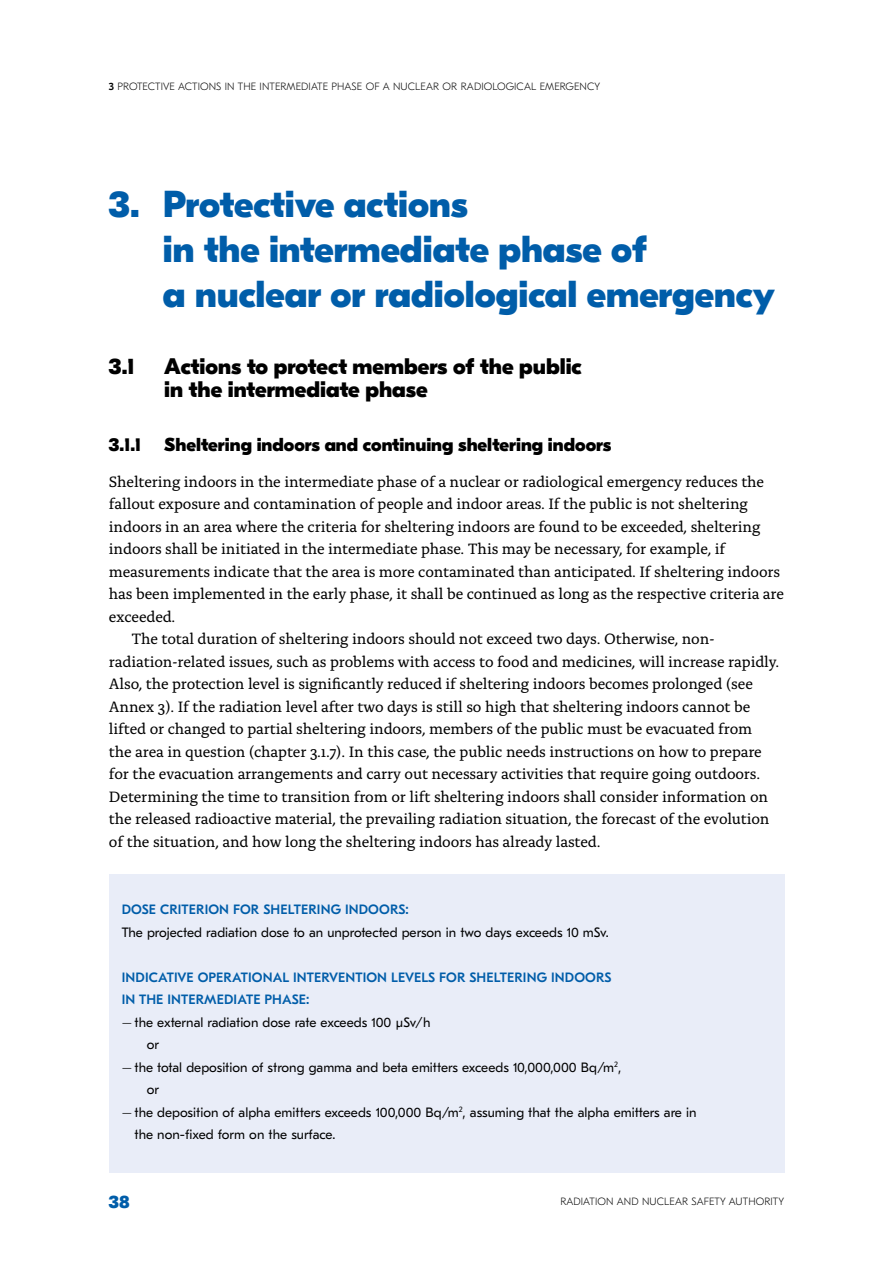
<style>
.page{position:relative;width:893px;height:1263px;background:#fff}
.page>*{position:absolute;margin:0;border:0;box-sizing:border-box;transform-origin:0 0}
.t1{font:800 37.5px/45px "GT Eesti Display";color:#005da9}
.t2{font:800 22.5px/22.5px "GT Eesti Display";color:#000}
.t3{font:800 18.75px "GT Eesti Display";color:#000}
.t4{font:800 18px "GT Eesti Display";color:#005da9}
.P_1{font:15.75px/22.5px "Alda OT";letter-spacing:-.01em;color:#000}
.väriboksin_tekstit_l{font:13.5px/22.5px "GT Eesti Text";color:#000}
.väriboksin_sisältöot{font:500 13.5px/22.5px "GT Eesti Text";letter-spacing:.01em;color:#005da9}
.väriboksin_tekstit{font:13.5px "GT Eesti Text";color:#000}
.t5{font:100 10.5px "GT Eesti Text";letter-spacing:.01em;color:#000}
.s1{font-weight:500}
.s2{font-weight:100}
</style>
<div class="page">
<div style="left:109px;top:874px;width:675px;height:56px;background:#e9edf8"></div>
<div style="left:109px;top:914px;width:675px;height:56px;background:#e9edf8"></div>
<div style="left:109px;top:942px;width:675px;height:78px;background:#e9edf8"></div>
<div style="left:109px;top:1004px;width:675px;height:78px;background:#e9edf8"></div>
<div style="left:109px;top:1049px;width:675px;height:78px;background:#e9edf8"></div>
<div style="left:109px;top:1094px;width:675px;height:78px;background:#e9edf8"></div>
<p class="t5" style="left:109px;top:80px;width:493px"><span class="s1">3</span> PROTECTIVE ACTIONS IN THE INTERMEDIATE PHASE OF A NUCLEAR OR RADIOLOGICAL EMERGENCY</p>
<h1 class="t1" style="left:163px;top:182px;width:614px;text-indent:-54px">3. Protective actions<br>in the intermediate phase of<br>a nuclear or radiological emergency</h1>
<h2 class="t2" style="left:109px;top:356px;width:27px">3.1</h2>
<h2 class="t2" style="left:164px;top:356px;width:419px">Actions to protect members of the public in the intermediate phase</h2>
<h3 class="t3" style="left:109px;top:434px;width:504px">3.1.1 Sheltering indoors and continuing sheltering indoors</h3>
<p class="P_1" style="left:109px;top:472px;width:676px">Sheltering indoors in the intermediate phase of a nuclear or radiological emergency reduces the fallout exposure and contamination of people and indoor areas. If the public is not sheltering indoors in an area where the criteria for sheltering indoors are found to be exceeded, sheltering indoors shall be initiated in the intermediate phase. This may be necessary, for example, if measurements indicate that the area is more contaminated than anticipated. If sheltering indoors has been implemented in the early phase, it shall be continued as long as the respective criteria are exceeded.</p>
<p class="P_1" style="left:109px;top:629px;width:672px;text-indent:22px">The total duration of sheltering indoors should not exceed two days. Otherwise, non&shy;radiation-related issues, such as problems with access to food and medicines, will increase rapidly.<br>Also, the protection level is significantly reduced if sheltering indoors becomes prolonged (see Annex 3). If the radiation level after two days is still so high that sheltering indoors cannot be lifted or changed to partial sheltering indoors, members of the public must be evacuated from<br>the area in question (chapter 3.1.7). In this case, the public needs instructions on how to prepare for the evacuation arrangements and carry out necessary activities that require going outdoors.<br>Determining the time to transition from or lift sheltering indoors shall consider information on the released radioactive material, the prevailing radiation situation, the forecast of the evolution of the situation, and how long the sheltering indoors has already lasted.</p>
<p class="väriboksin_sisältöot" style="left:122px;top:899px;width:289px">DOSE CRITERION FOR SHELTERING INDOORS:</p>
<p class="väriboksin_tekstit" style="left:122px;top:925px;width:488px">The projected radiation dose to an unprotected person in two days exceeds 10 mSv.</p>
<p class="väriboksin_sisältöot" style="left:122px;top:966px;width:491px">INDICATIVE OPERATIONAL INTERVENTION LEVELS FOR SHELTERING INDOORS<br>IN THE INTERMEDIATE PHASE:</p>
<p class="väriboksin_tekstit_l" style="left:147px;top:1011px;width:285px;text-indent:-25px"><span class="s2">–</span> the external radiation dose rate exceeds 100 µSv/h or</p>
<p class="väriboksin_tekstit_l" style="left:147px;top:1056px;width:476px;text-indent:-25px"><span class="s2">–</span> the total deposition of strong gamma and beta emitters exceeds 10,000,000 Bq/m<sup>2</sup>, or</p>
<p class="väriboksin_tekstit_l" style="left:134px;top:1101px;width:564px;text-indent:-13px"><span class="s2">–</span> the deposition of alpha emitters exceeds 100,000 Bq/m<sup>2</sup>, assuming that the alpha emitters are in the non-fixed form on the surface.</p>
<p class="t4" style="left:109px;top:1192px;width:22px">38</p>
<p class="t5" style="left:560px;top:1196px;width:225px">RADIATION AND NUCLEAR SAFETY AUTHORITY</p>
</div>
